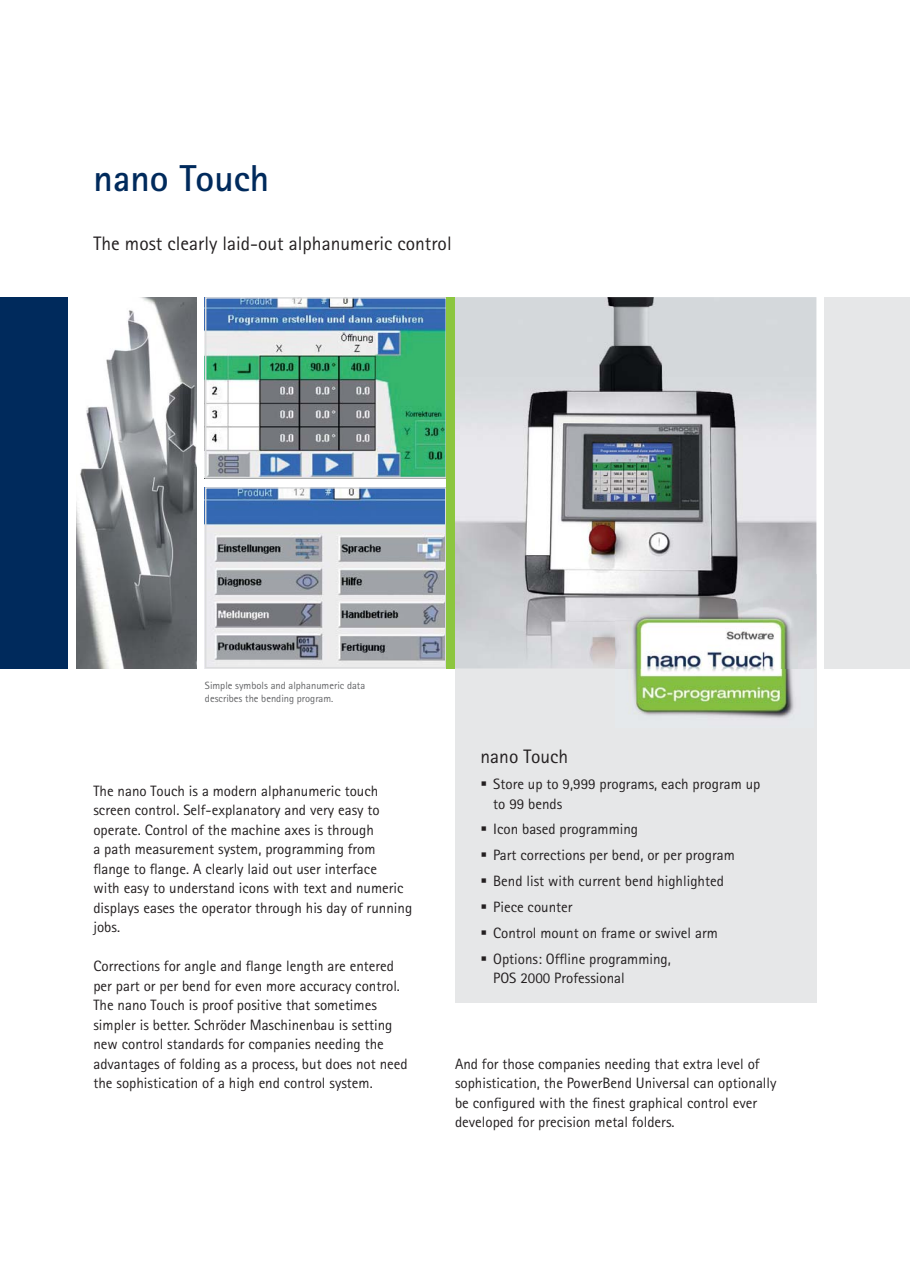
<style>
.page{position:relative;width:910px;height:1280px;background:#fff}
.page>*{position:absolute;margin:0;border:0;box-sizing:border-box;transform-origin:0 0}
.t1{font:700 37.5px "Agfa Rotis Sans Serif";color:#002a5c}
.t2{font:19.5px "Agfa Rotis Sans Serif";color:#231f20}
.t3{font:15px/19.5px "Agfa Rotis Sans Serif";color:#231f20}
.t4{font:10.5px/12.6px "Agfa Rotis Sans Serif";color:#636466}
</style>
<div class="page">
<div style="left:455px;top:574px;width:361px;height:429px;background:#e6e7e8"></div>
<img style="left:208px;top:300px;width:236px;height:176px">
<div style="left:205px;top:297px;width:242px;height:182px;border:2px solid #dcddde"></div>
<img style="left:208px;top:490px;width:235px;height:175px">
<div style="left:205px;top:487px;width:241px;height:181px;border:2px solid #dcddde"></div>
<div style="left:0;top:297px;width:68px;height:371px;background:#002a5c"></div>
<div style="left:446px;top:297px;width:9px;height:371px;background:#8cc63f"></div>
<img style="left:77px;top:297px;width:119px;height:371px">
<div style="left:825px;top:297px;width:85px;height:371px;background:#e6e7e8"></div>
<img style="left:455px;top:297px;width:361px;height:371px">
<img style="left:615px;top:600px;width:198px;height:118px">
<h1 class="t1" style="left:94px;top:164px;width:177px">nano Touch</h1>
<h2 class="t2" style="left:94px;top:236px;width:360px">The most clearly laid-out alphanumeric control</h2>
<p class="t4" style="left:205px;top:680px;width:162px">Simple symbols and alphanumeric data describes the bending program.</p>
<p class="t3" style="left:93px;top:782px;width:320px">The nano Touch is a modern alphanumeric touch screen control. Self-explanatory and very easy to operate. Control of the machine axes is through<br>a path measurement system, programming from flange to flange. A clearly laid out user interface<br>with easy to understand icons with text and numeric displays eases the operator through his day of running jobs.</p>
<p class="t3" style="left:93px;top:958px;width:316px">Corrections for angle and flange length are entered per part or per bend for even more accuracy control.<br>The nano Touch is proof positive that sometimes simpler is better. Schröder Maschinenbau is setting new control standards for companies needing the advantages of folding as a process, but does not need the sophistication of a high end control system.</p>
<h2 class="t2" style="left:480px;top:749px;width:89px">nano Touch</h2>
<p class="t3" style="left:493px;top:776px;width:269px">Store up to 9,999 programs, each program up to 99 bends</p>
<p class="t3" style="left:493px;top:818px;width:243px;line-height:25.8px">Icon based programming<br>Part corrections per bend, or per program<br>Bend list with current bend highlighted<br>Piece counter<br>Control mount on frame or swivel arm<br>Options: Offline programming,</p>
<p class="t3" style="left:493px;top:970px;width:133px">POS 2000 Professional</p>
<p class="t3" style="left:455px;top:1055px;width:323px">And for those companies needing that extra level of sophistication, the PowerBend Universal can optionally be configured with the finest graphical control ever developed for precision metal folders.</p>
</div>
